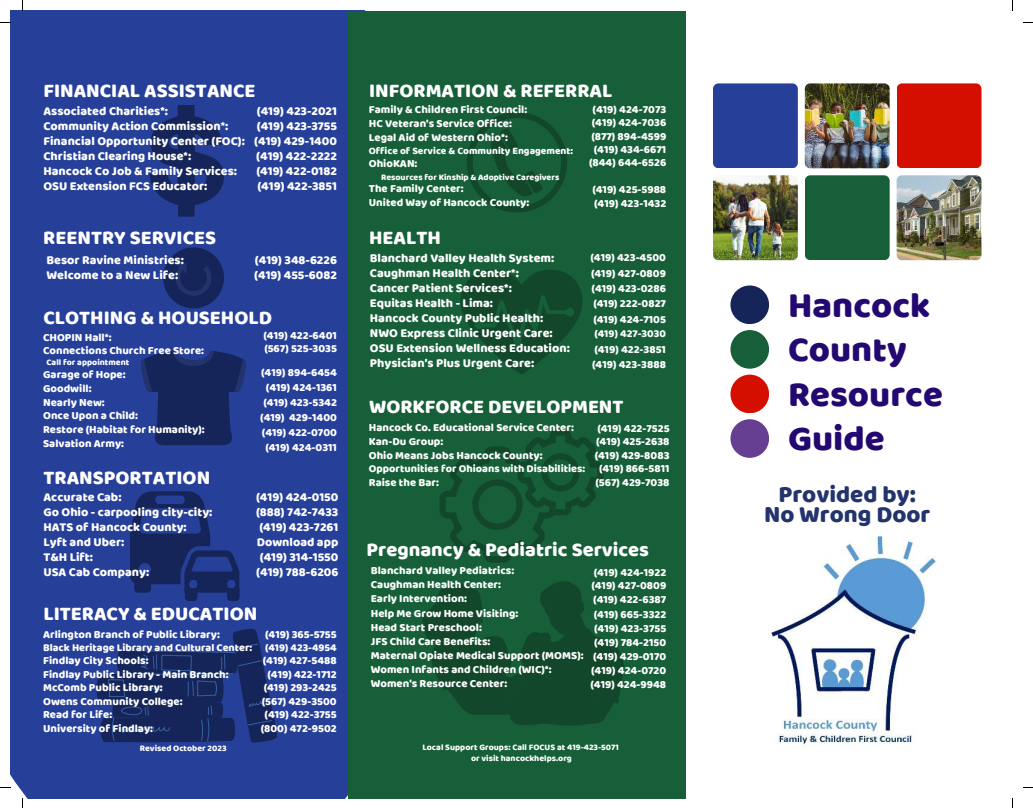
<style>
.page{position:relative;width:1033px;height:808px;background:#fff}
.page>*{position:absolute;margin:0;border:0;box-sizing:border-box;transform-origin:0 0}
.t1{font:36.25px/44.5px "Baloo";color:#230871}
.t2{font:24px/20.5px "Baloo";color:#23336b;text-align:center}
.t3{font:20px "Baloo";color:#fff}
.t4{font:12.5px/15px "Baloo";color:#fff}
.t5{font:11.25px/14px "Baloo";color:#fff}
.t6{font:10.88px "Baloo";color:#fff}
.t7{font:10.75px "Baloo";color:#fff}
.t8{font:10.12px "Baloo";color:#fff}
.t9{font:8.75px/11.6px "Baloo";color:#fff;text-align:center}
</style>
<div class="page">
<div style="left:10px;top:10px;width:452px;height:788px;background:#26409a"></div>
<div style="left:348px;top:11px;width:338px;height:787px;background:#165f38"></div>
<img style="left:771px;top:535px;width:165px;height:213px">
<div style="left:730px;top:285px;width:39px;height:39px;background:#152559;border-radius:50%"></div>
<div style="left:730px;top:330px;width:39px;height:38px;background:#165f38;border-radius:50%"></div>
<div style="left:730px;top:374px;width:39px;height:39px;background:#d40f00;border-radius:50%"></div>
<div style="left:730px;top:419px;width:39px;height:39px;background:#673f92;border-radius:50%"></div>
<svg style="left:130px;top:491px;width:110px;height:110px"></svg>
<svg style="left:149px;top:105px;width:75px;height:112px"></svg>
<svg style="left:423px;top:581px;width:201px;height:144px"></svg>
<svg style="left:96px;top:628px;width:181px;height:114px"></svg>
<svg style="left:439px;top:429px;width:164px;height:133px"></svg>
<svg style="left:461px;top:270px;width:122px;height:104px"></svg>
<svg style="left:163px;top:247px;width:61px;height:61px"></svg>
<svg style="left:141px;top:351px;width:105px;height:94px"></svg>
<svg style="left:467px;top:112px;width:100px;height:100px"></svg>
<img style="left:804px;top:83px;width:85px;height:85px;border-radius:5px">
<div style="left:713px;top:83px;width:84px;height:85px;background:#26409a;border-radius:6px"></div>
<div style="left:896px;top:83px;width:85px;height:85px;background:#d40f00;border-radius:6px"></div>
<div style="left:804px;top:175px;width:85px;height:85px;background:#165f38;border-radius:6px"></div>
<img style="left:713px;top:175px;width:84px;height:85px;border-radius:5px">
<img style="left:896px;top:175px;width:85px;height:85px;border-radius:5px">
<h3 class="t3" style="left:43px;top:79px;width:214px">FINANCIAL ASSISTANCE</h3>
<p class="t4" style="left:43px;top:103px;width:203px">Associated Charities*:<br>Community Action Commission*:<br>Financial Opportunity Center (FOC):<br>Christian Clearing House*:<br>Hancock Co Job &amp; Family Services:<br>OSU Extension FCS Educator:</p>
<p class="t4" style="left:254px;top:103px;width:84px;text-align:justify">(419) 423-2021 (419) 423-3755 (419) 429-1400 (419) 422-2222 (419) 422-0182 (419) 422-3851</p>
<h3 class="t3" style="left:43px;top:225px;width:174px">REENTRY SERVICES</h3>
<p class="t4" style="left:47px;top:252px;width:139px">Besor Ravine Ministries:<br>Welcome to a New Life:</p>
<p class="t4" style="left:254px;top:252px;width:84px">(419) 348-6226 (419) 455-6082</p>
<h3 class="t3" style="left:43px;top:306px;width:230px">CLOTHING &amp; HOUSEHOLD</h3>
<p class="t5" style="left:43px;top:330px;width:162px;line-height:13.1px">CHOPIN Hall*:<br>Connections Church Free Store:</p>
<p class="t9" style="left:47px;top:356px;width:84px">Call for appointment</p>
<p class="t5" style="left:43px;top:367px;width:163px">Garage of Hope:<br>Goodwill:<br>Nearly New:<br>Once Upon a Child:<br>Restore (Habitat for Humanity):<br>Salvation Army:</p>
<p class="t5" style="left:263px;top:329px;width:75px;line-height:12.2px">(419) 422-6401 (567) 525-3035</p>
<p class="t5" style="left:260px;top:364px;width:78px;line-height:15px;text-align:center">(419) 894-6454 (419) 424-1361 (419) 423-5342 (419) 429-1400 (419) 422-0700 (419) 424-0311</p>
<h3 class="t3" style="left:43px;top:465px;width:168px">TRANSPORTATION</h3>
<p class="t4" style="left:43px;top:489px;width:171px">Accurate Cab:<br>Go Ohio - carpooling city-city:<br>HATS of Hancock County:<br>Lyft and Uber:<br>T&amp;H Lift:<br>USA Cab Company:</p>
<p class="t4" style="left:256px;top:489px;width:84px;text-align:justify">(419) 424-0150 (888) 742-7433 (419) 423-7261<br>Download app (419) 314-1550 (419) 788-6206</p>
<h3 class="t3" style="left:43px;top:601px;width:215px">LITERACY &amp; EDUCATION</h3>
<p class="t5" style="left:43px;top:626px;width:178px">Arlington Branch of Public Library:</p>
<p class="t7" style="left:43px;top:641px;width:211px">Black Heritage Library and Cultural Center:</p>
<p class="t5" style="left:43px;top:653px;width:187px;line-height:13.5px">Findlay City Schools:<br>Findlay Public Library - Main Branch:<br>McComb Public Library:<br>Owens Community College:<br>Read for Life:<br>University of Findlay:</p>
<p class="t5" style="left:265px;top:626px;width:73px">(419) 365-5755</p>
<p class="t7" style="left:265px;top:641px;width:73px">(419) 423-4954</p>
<p class="t5" style="left:261px;top:653px;width:77px;line-height:13.5px;text-align:center">(419) 427-5488 (419) 422-1712 (419) 293-2425 (567) 429-3500 (419) 422-3755 (800) 472-9502</p>
<h3 class="t3" style="left:369px;top:79px;width:245px">INFORMATION &amp; REFERRAL</h3>
<p class="t5" style="left:369px;top:102px;width:160px">Family &amp; Children First Council:<br>HC Veteran's Service Office:<br>Legal Aid of Western Ohio*:</p>
<p class="t8" style="left:369px;top:145px;width:206px">Office of Service &amp; Community Engagement:</p>
<p class="t5" style="left:369px;top:156px;width:50px">OhioKAN:</p>
<p class="t9" style="left:381px;top:171px;width:180px">Resources for Kinship &amp; Adoptive Caregivers</p>
<p class="t5" style="left:369px;top:181px;width:162px">The Family Center:<br>United Way of Hancock County:</p>
<p class="t5" style="left:589px;top:103px;width:79px;line-height:13.1px;text-align:center">(419) 424-7073 (419) 424-7036 (877) 894-4599 (419) 434-6671 (844) 644-6526</p>
<p class="t5" style="left:592px;top:182px;width:75px">(419) 425-5988 (419) 423-1432</p>
<h3 class="t3" style="left:369px;top:226px;width:73px">HEALTH</h3>
<p class="t4" style="left:370px;top:250px;width:202px">Blanchard Valley Health System:<br>Caughman Health Center*:<br>Cancer Patient Services*:<br>Equitas Health - Lima:<br>Hancock County Public Health:<br>NWO Express Clinic Urgent Care:<br>OSU Extension Wellness Education:<br>Physician’s Plus Urgent Care:</p>
<p class="t5" style="left:590px;top:250px;width:77px;line-height:15.4px;text-align:justify">(419) 423-4500 (419) 427-0809 (419) 423-0286 (419) 222-0827 (419) 424-7105</p>
<p class="t6" style="left:594px;top:327px;width:73px">(419) 427-3030</p>
<p class="t5" style="left:592px;top:341px;width:75px;line-height:15.4px">(419) 422-3851 (419) 423-3888</p>
<h3 class="t3" style="left:369px;top:394px;width:256px">WORKFORCE DEVELOPMENT</h3>
<p class="t5" style="left:369px;top:420px;width:207px;line-height:13.6px">Hancock Co. Educational Service Center:<br>Kan-Du Group:<br>Ohio Means Jobs Hancock County:</p>
<p class="t6" style="left:369px;top:462px;width:218px">Opportunities for Ohioans with Disabilities:</p>
<p class="t5" style="left:369px;top:475px;width:72px">Raise the Bar:</p>
<p class="t5" style="left:594px;top:421px;width:76px;line-height:13.6px;text-align:center">(419) 422-7525 (419) 425-2638 (419) 429-8083 (419) 866-5811 (567) 429-7038</p>
<h3 class="t3" style="left:366px;top:537px;width:284px">Pregnancy &amp; Pediatric Services</h3>
<p class="t5" style="left:371px;top:563px;width:214px">Blanchard Valley Pediatrics:<br>Caughman Health Center:<br>Early Intervention:<br>Help Me Grow Home Visiting:<br>Head Start Preschool:<br>JFS Child Care Benefits:<br>Maternal Opiate Medical Support (MOMS):<br>Women Infants and Children (WIC)*:<br>Women's Resource Center:</p>
<p class="t5" style="left:590px;top:565px;width:77px;text-align:center">(419) 424-1922 (419) 427-0809 (419) 422-6387 (419) 665-3322 (419) 423-3755 (419) 784-2150 (419) 429-0170 (419) 424-0720 (419) 424-9948</p>
<p class="t9" style="left:140px;top:741px;width:88px">Revised October 2023</p>
<p class="t9" style="left:422px;top:741px;width:198px">Local Support Groups: Call FOCUS at 419-423-5071 or visit hancockhelps.org</p>
<h1 class="t1" style="left:788px;top:282px;width:156px">Hancock<br>County<br>Resource<br>Guide</h1>
<h2 class="t2" style="left:764px;top:483px;width:168px">Provided by:<br>No Wrong Door</h2>
</div>
